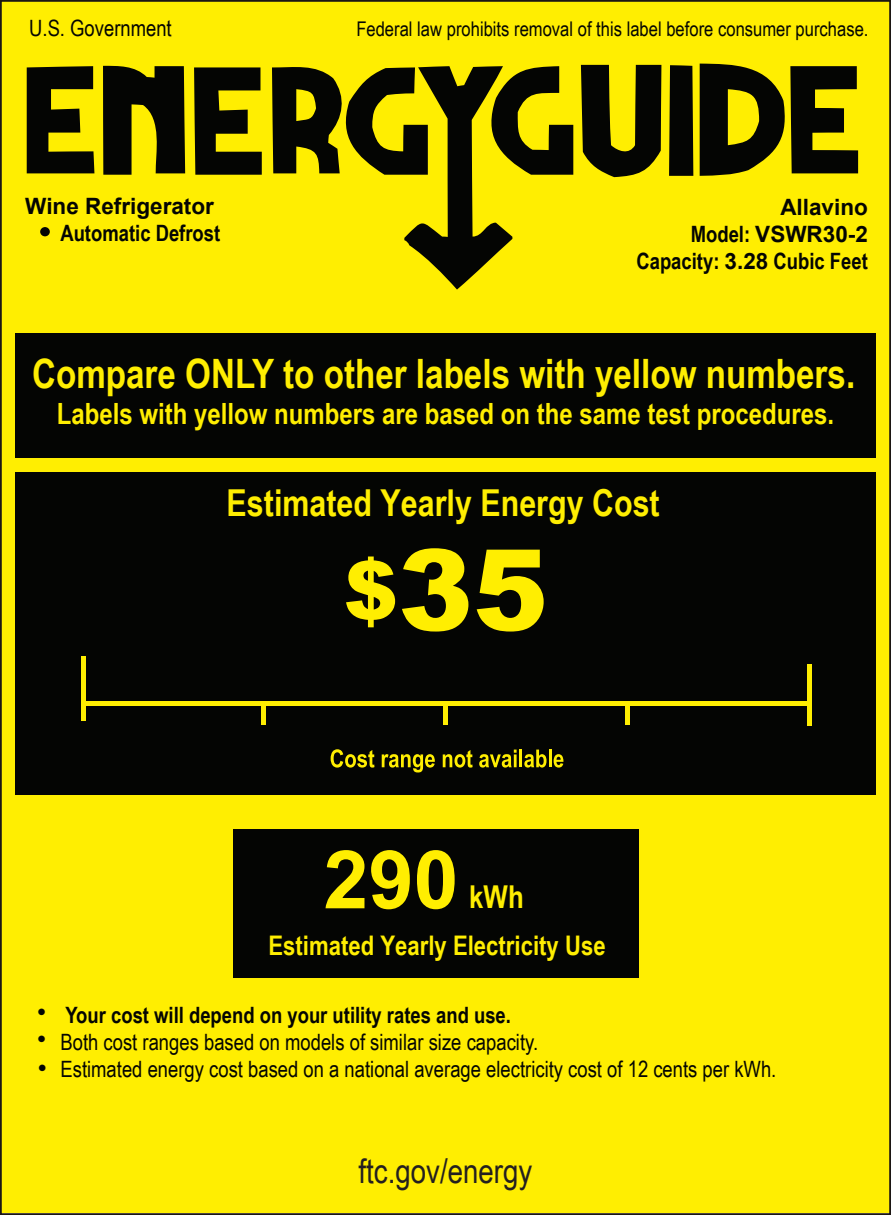
<style>
.page{position:relative;width:891px;height:1215px;background:#ffee01}
.page>*{position:absolute;margin:0;border:0;box-sizing:border-box;transform-origin:0 0}
.t1{font:900 112.5px "Arial";color:#ffee01}
.t2{font:700 81px "Arial";color:#ffee01}
.t3{font:700 40.5px "Arial Narrow";color:#ffee01}
.t4{font:700 37.12px "Arial Narrow";color:#ffee01}
.t5{font:33.75px "Arial Narrow";color:#231f20}
.t6{font:700 31.5px "Arial Narrow";color:#ffee01}
.t7{font:700 29.25px "Arial Narrow";color:#ffee01}
.t8{font:700 27px "Arial Narrow";color:#ffee01}
.t9{font:22.5px/27px "Arial Narrow";color:#040503}
.t10{font:700 22.5px "Arial Narrow";color:#040503}
.t11{font:700 22.5px/27px "Arial";color:#040503;text-align:right}
.t12{font:20.25px "Arial Narrow";color:#040503}
.t13{font:11.25px "Wingdings";color:#040503}
.s1{font-family:"Arial Narrow"}
.s2{font-family:"Arial"}
.s3{font-size:81px}
</style>
<div class="page">
<div style="left:234px;top:829px;width:405px;height:149px;background:#040503"></div>
<div style="left:16px;top:472px;width:860px;height:323px;background:#040503"></div>
<div style="left:16px;top:334px;width:860px;height:124px;background:#040503"></div>
<div style="left:40px;top:227px;width:10px;height:9px;background:#040503;border-radius:50%"></div>
<svg style="left:581px;top:65px;width:80px;height:112px;background:#565102"></svg>
<svg style="left:669px;top:65px;width:24px;height:111px;background:#0c0d02"></svg>
<svg style="left:103px;top:65px;width:82px;height:110px;background:#3b3802"></svg>
<svg style="left:194px;top:67px;width:68px;height:108px;background:#4e4a02"></svg>
<svg style="left:27px;top:66px;width:67px;height:107px;background:#4e4902"></svg>
<svg style="left:272px;top:63px;width:301px;height:227px;background:#a59a01"></svg>
<svg style="left:700px;top:64px;width:158px;height:112px;background:#575202"></svg>
<div style="left:807px;top:664px;width:5px;height:62px;background:#ffee01"></div>
<hr style="left:83px;top:702px;width:727px;height:4px;background:#ffee01">
<hr style="left:443px;top:704px;width:4px;height:20px;background:#ffee01">
<hr style="left:82px;top:656px;width:4px;height:65px;background:#ffee01">
<div style="left:625px;top:704px;width:5px;height:20px;background:#ffee01"></div>
<hr style="left:261px;top:704px;width:4px;height:20px;background:#ffee01">
<svg style="left:331px;top:749px;width:43px;height:19px"></svg>
<svg style="left:382px;top:754px;width:53px;height:19px"></svg>
<svg style="left:443px;top:750px;width:30px;height:18px"></svg>
<svg style="left:479px;top:750px;width:38px;height:18px"></svg>
<hr style="left:519px;top:750px;width:3px;height:17px;background:#ffee01">
<svg style="left:524px;top:750px;width:23px;height:18px"></svg>
<hr style="left:549px;top:750px;width:3px;height:17px;background:#ffee01">
<svg style="left:554px;top:754px;width:9px;height:14px"></svg>
<p class="t9" style="left:29px;top:14px;width:144px">U.S. Government</p>
<p class="t12" style="left:356px;top:14px;width:514px">Federal law prohibits removal of this label before consumer purchase.</p>
<p class="t11" style="left:25px;top:193px;width:190px">Wine Refrigerator</p>
<p class="t10" style="left:60px;top:216px;width:161px">Automatic Defrost</p>
<p class="t11" style="left:691px;top:194px;width:179px">Allavino<br><span class="s1">Model:</span> VSWR30-2</p>
<p class="t10" style="left:636px;top:244px;width:233px">Capacity: <span class="s2">3.28</span> Cubic Feet</p>
<h3 class="t3" style="left:32px;top:343px;width:825px">Compare ONLY to other labels with yellow numbers.</h3>
<h3 class="t7" style="left:57px;top:392px;width:779px">Labels with yellow numbers are based on the same test procedures.</h3>
<h3 class="t4" style="left:227px;top:475px;width:435px">Estimated Yearly Energy Cost</h3>
<h1 class="t1" style="left:344px;top:508px;width:206px"><span class="s3">$</span>35</h1>
<h2 class="t2" style="left:324px;top:826px;width:137px">290</h2>
<h3 class="t6" style="left:469px;top:873px;width:56px">kWh</h3>
<p class="t8" style="left:268px;top:925px;width:339px">Estimated Yearly Electricity Use</p>
<p class="t13" style="left:37px;top:1006px;width:10px">●</p>
<p class="t13" style="left:37px;top:1033px;width:10px">●</p>
<p class="t13" style="left:38px;top:1061px;width:10px">●</p>
<p class="t10" style="left:65px;top:998px;width:447px">Your cost will depend on your utility rates and use.</p>
<p class="t9" style="left:61px;top:1028px;width:717px">Both cost ranges based on models of similar size capacity.<br>Estimated energy cost based on a national average electricity cost of 12 cents per kWh.</p>
<h3 class="t5" style="left:359px;top:1146px;width:175px">ftc.gov/energy</h3>
</div>
